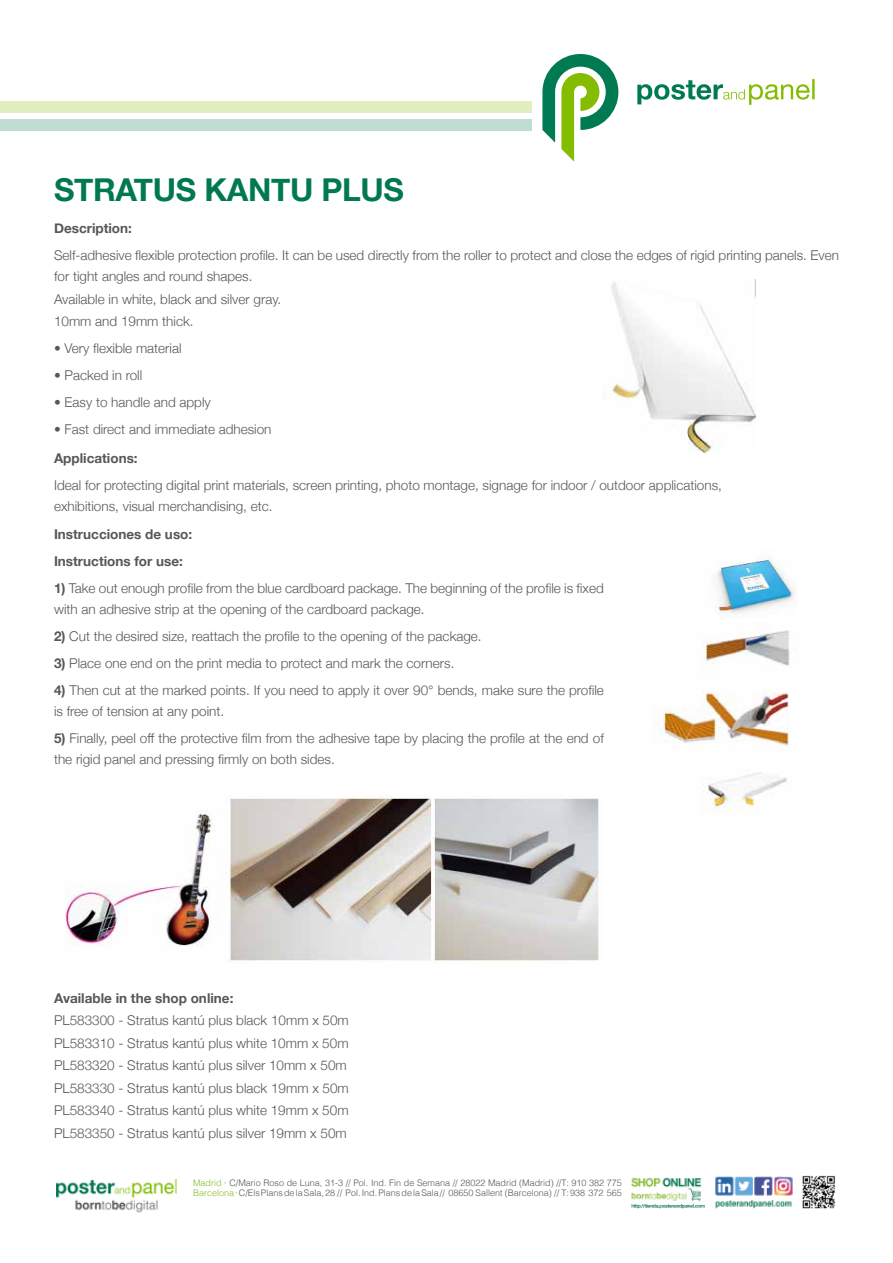
<style>
.page{position:relative;width:893px;height:1263px;background:#fff}
.page>*{position:absolute;margin:0;border:0;box-sizing:border-box;transform-origin:0 0}
.t1{font:700 31.5px "Helvetica Neue";letter-spacing:-.01em;color:#007852}
.t2{font:300 13.5px/22.5px "Helvetica Neue";color:#575756}
.t3{font:700 13.5px/27px "Helvetica Neue";color:#575756}
.t4{font:300 9px/10.8px "Helvetica";color:#585756}
.s1{font-weight:700}
.s2{color:#84bc28}
</style>
<div class="page">
<img style="left:715px;top:1176px;width:78px;height:32px">
<img style="left:631px;top:1177px;width:71px;height:25px">
<img style="left:631px;top:1204px;width:74px;height:5px">
<img style="left:802px;top:1175px;width:33px;height:33px">
<svg style="left:637px;top:79px;width:178px;height:26px"></svg>
<svg style="left:542px;top:54px;width:76px;height:108px"></svg>
<div style="left:0;top:101px;width:532px;height:12px;background:#e0eec0"></div>
<div style="left:0;top:119px;width:532px;height:12px;background:#c0ddd4"></div>
<img style="left:602px;top:282px;width:153px;height:172px">
<img style="left:654px;top:630px;width:136px;height:182px">
<img style="left:65px;top:795px;width:534px;height:167px">
<img style="left:715px;top:557px;width:82px;height:60px">
<img style="left:56px;top:1179px;width:121px;height:34px">
<h1 class="t1" style="left:54px;top:165px;width:352px">STRATUS KANTU PLUS</h1>
<p class="t3" style="left:54px;top:215px;width:79px">Description:</p>
<p class="t2" style="left:54px;top:244px;width:786px;line-height:21px">Self-adhesive flexible protection profile. It can be used directly from the roller to protect and close the edges of rigid printing panels. Even for tight angles and round shapes.</p>
<p class="t2" style="left:54px;top:287px;width:229px">Available in white, black and silver gray.<br>10mm and 19mm thick.</p>
<p class="t2" style="left:54px;top:336px;width:129px">• Very flexible material</p>
<p class="t2" style="left:54px;top:363px;width:90px">• Packed in roll</p>
<p class="t2" style="left:54px;top:390px;width:158px">• Easy to handle and apply</p>
<p class="t2" style="left:54px;top:417px;width:219px">• Fast direct and immediate adhesion</p>
<p class="t3" style="left:54px;top:445px;width:85px">Applications:</p>
<p class="t2" style="left:54px;top:474px;width:669px;line-height:21px">Ideal for protecting digital print materials, screen printing, photo montage, signage for indoor / outdoor applications, exhibitions, visual merchandising, etc.</p>
<p class="t3" style="left:54px;top:521px;width:140px">Instrucciones de uso:<br>Instructions for use:</p>
<p class="t2" style="left:54px;top:577px;width:551px;line-height:21px"><span class="s1">1)</span> Take out enough profile from the blue cardboard package. The beginning of the profile is fixed with an adhesive strip at the opening of the cardboard package.</p>
<p class="t2" style="left:54px;top:624px;width:429px"><span class="s1">2)</span> Cut the desired size, reattach the profile to the opening of the package.</p>
<p class="t2" style="left:54px;top:651px;width:402px"><span class="s1">3)</span> Place one end on the print media to protect and mark the corners.</p>
<p class="t2" style="left:54px;top:679px;width:551px;line-height:21px"><span class="s1">4)</span> Then cut at the marked points. If you need to apply it over 90° bends, make sure the profile is free of tension at any point.</p>
<p class="t2" style="left:54px;top:727px;width:551px;line-height:21px"><span class="s1">5)</span> Finally, peel off the protective film from the adhesive tape by placing the profile at the end of the rigid panel and pressing firmly on both sides.</p>
<p class="t3" style="left:54px;top:985px;width:181px">Available in the shop online:</p>
<p class="t2" style="left:54px;top:1008px;width:296px">PL583300 - Stratus kantú plus black 10mm x 50m PL583310 - Stratus kantú plus white 10mm x 50m PL583320 - Stratus kantú plus silver 10mm x 50m PL583330 - Stratus kantú plus black 19mm x 50m PL583340 - Stratus kantú plus white 19mm x 50m PL583350 - Stratus kantú plus silver 19mm x 50m</p>
<p class="t4" style="left:193px;top:1176px;width:430px"><span class="s2">Madrid</span> · C/Mario Roso de Luna, 31-3 // Pol. Ind. Fin de Semana // 28022 Madrid (Madrid) //T: 910 382 775<br><span class="s2">Barcelona</span> · C/Els Plans de la Sala, 28 // Pol. Ind. Plans de la Sala // 08650 Sallent (Barcelona) // T: 938 372 565</p>
</div>
